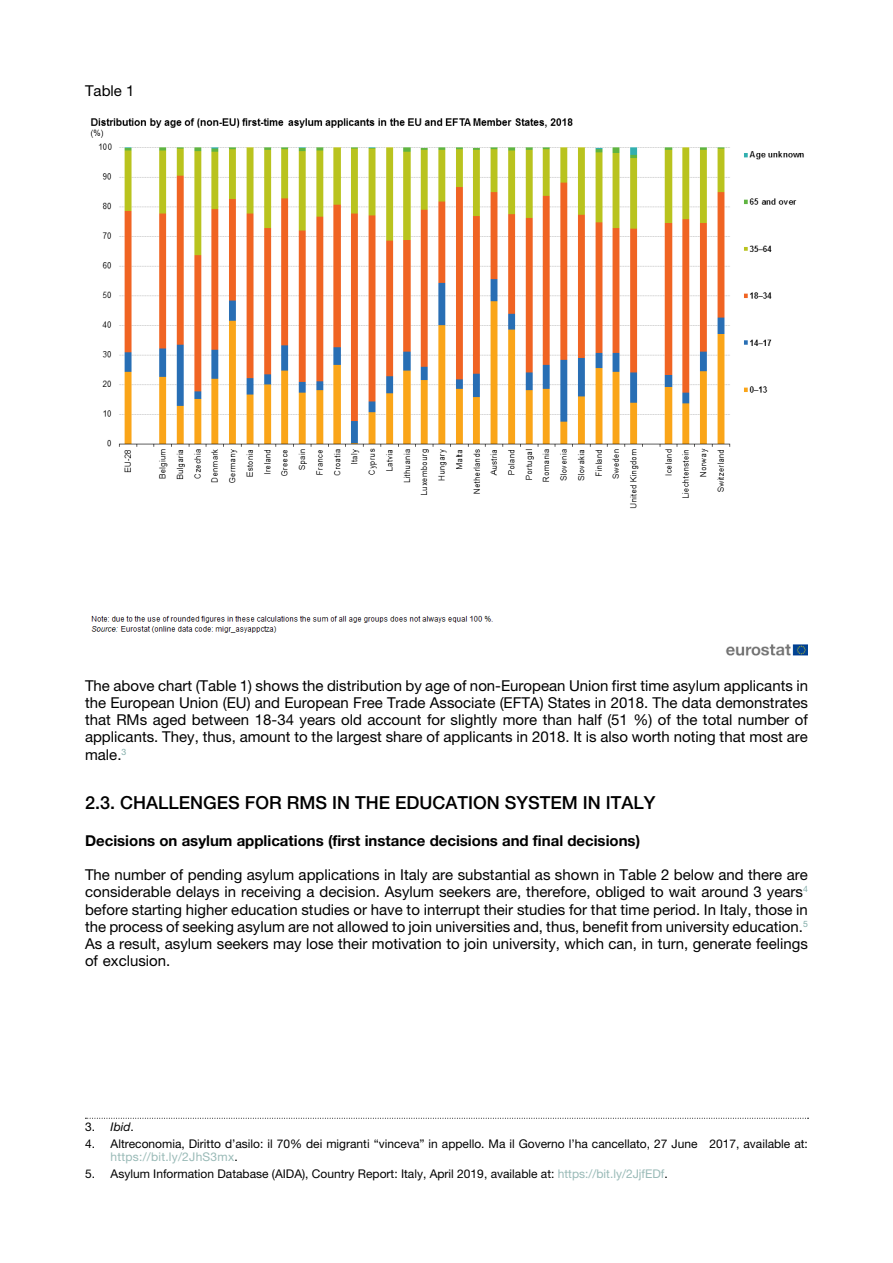
<style>
.page{position:relative;width:893px;height:1263px;background:#fff}
.page>*{position:absolute;margin:0;border:0;box-sizing:border-box;transform-origin:0 0}
.t1{font:500 18px "Helvetica Neue LT Pro";color:#000}
.t2{font:15px/17.2px "Helvetica Neue LT Pro";color:#000;text-align:justify}
.t3{font:700 15px "Helvetica Neue LT Pro";color:#000}
.t4{font:12px/12.8px "Helvetica Neue LT Pro";color:#000}
.t5{font:italic 12px "Helvetica Neue LT Pro";color:#000}
.s1{font-style:normal}
.s2{color:#99bab7}
</style>
<div class="page">
<svg style="left:85px;top:1118px;width:723px;height:1px"></svg>
<img style="left:90px;top:118px;width:718px;height:538px">
<p class="t2" style="left:85px;top:82px;width:51px">Table 1</p>
<p class="t2" style="left:85px;top:676px;width:724px">The above chart (Table 1) shows the distribution by age of non-European Union first time asylum applicants in the European Union (EU) and European Free Trade Associate (EFTA) States in 2018. The data demonstrates that RMs aged between 18-34 years old account for slightly more than half (51 %) of the total number of applicants. They, thus, amount to the largest share of applicants in 2018. It is also worth noting that most are male.<sup>3</sup></p>
<p class="t1" style="left:85px;top:791px;width:572px">2.3. CHALLENGES FOR RMS IN THE EDUCATION SYSTEM IN ITALY</p>
<p class="t3" style="left:85px;top:831px;width:557px">Decisions on asylum applications (first instance decisions and final decisions)</p>
<p class="t2" style="left:85px;top:866px;width:724px">The number of pending asylum applications in Italy are substantial as shown in Table 2 below and there are considerable delays in receiving a decision. Asylum seekers are, therefore, obliged to wait around 3 years<sup>4 </sup>before starting higher education studies or have to interrupt their studies for that time period. In Italy, those in the process of seeking asylum are not allowed to join universities and, thus, benefit from university education.<sup>5<br></sup>As a result, asylum seekers may lose their motivation to join university, which can, in turn, generate feelings of exclusion.</p>
<p class="t5" style="left:85px;top:1119px;width:50px"><span class="s1">3.</span> Ibid<span class="s1">.</span></p>
<p class="t4" style="left:111px;top:1137px;width:699px;text-indent:-26px">4. Altreconomia, Diritto d’asilo: il 70% dei migranti “vinceva” in appello. Ma il Governo l’ha cancellato, 27 June 2017, available at: <span class="s2">https://bit.ly/2JhS3mx</span>.</p>
<p class="t4" style="left:85px;top:1167px;width:584px">5. Asylum Information Database (AIDA), Country Report: Italy, April 2019, available at: <span class="s2">https://bit.ly/2JjfEDf</span>.</p>
</div>
